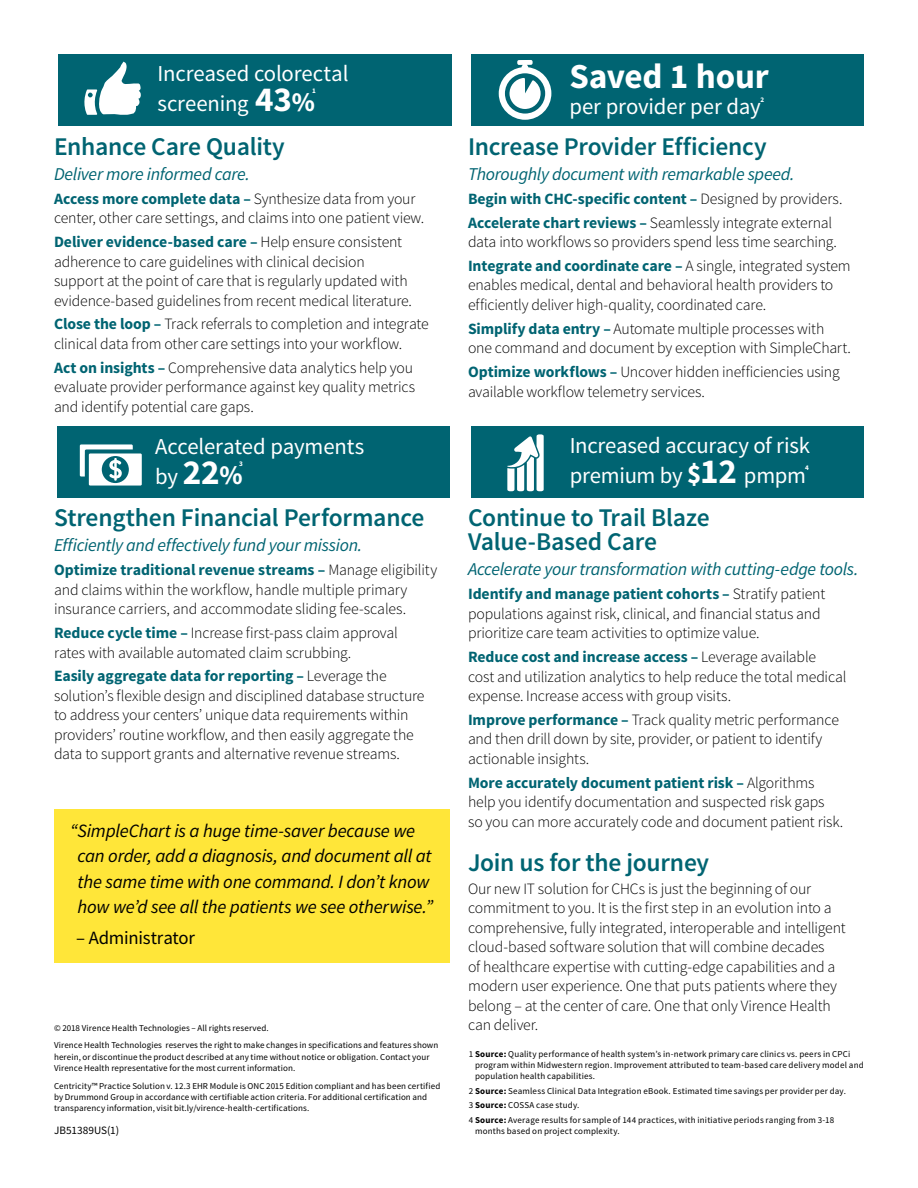
<style>
.page{position:relative;width:918px;height:1188px;background:#fff}
.page>*{position:absolute;margin:0;border:0;box-sizing:border-box;transform-origin:0 0}
.t1{font:700 35.1px "Source Sans Pro";letter-spacing:-.005em;color:#fff}
.t2{font:600 25.5px/24px "Source Sans Pro";letter-spacing:-.01em;color:#006472}
.t3{font:22.8px/29.7px "Source Sans Pro";letter-spacing:-.01em;color:#fff}
.t4{font:italic 18.75px/25.5px "Source Sans Pro";letter-spacing:-.015em;color:#000}
.t5{font:18.75px "Source Sans Pro";letter-spacing:-.015em;color:#000}
.t6{font:italic 18px "Source Sans Pro";letter-spacing:-.02em;color:#006472}
.t7{font:300 15.75px/19.5px "Source Sans Pro";letter-spacing:-.01em;color:#000}
.t8{font:700 15.75px/23.9px "Source Sans Pro";letter-spacing:-.005em;color:#006472}
.t9{font:11.25px "Source Sans Pro";letter-spacing:.005em;color:#000}
.t10{font:9px/11.2px "Source Sans Pro";letter-spacing:.015em;color:#000}
.t11{font:700 7.05px "Source Sans Pro";color:#fff}
.s1{font-weight:700;font-size:35.1px}
.s2{font-weight:700;font-size:27px}
.s3{font-weight:700;color:#006472}
.s4{font-weight:300;color:#000}
.s5{font-weight:700}
</style>
<div class="page">
<div style="left:57px;top:426px;width:393px;height:71px;background:#006472"></div>
<svg style="left:80px;top:444px;width:62px;height:42px"></svg>
<div style="left:471px;top:54px;width:393px;height:71px;background:#006472"></div>
<svg style="left:499px;top:60px;width:53px;height:60px"></svg>
<div style="left:54px;top:809px;width:396px;height:154px;background:#ffe639"></div>
<div style="left:59px;top:54px;width:393px;height:71px;background:#006472"></div>
<svg style="left:84px;top:62px;width:57px;height:53px"></svg>
<div style="left:471px;top:426px;width:393px;height:71px;background:#006472"></div>
<svg style="left:507px;top:434px;width:37px;height:57px"></svg>
<h3 class="t3" style="left:158px;top:60px;width:192px">Increased colorectal screening <span class="s1">43</span><span class="s2">%</span></h3>
<p class="t11" style="left:312px;top:86px;width:5px">1</p>
<h2 class="t2" style="left:54px;top:135px;width:232px">Enhance Care Quality</h2>
<p class="t6" style="left:54px;top:163px;width:197px">Deliver more informed care.</p>
<p class="t7" style="left:54px;top:189px;width:372px"><span class="s3">Access more complete data –</span> Synthesize data from your center, other care settings, and claims into one patient view.</p>
<p class="t7" style="left:54px;top:232px;width:360px"><span class="s3">Deliver evidence-based care –</span> Help ensure consistent adherence to care guidelines with clinical decision support at the point of care that is regularly updated with evidence-based guidelines from recent medical literature.</p>
<p class="t7" style="left:54px;top:315px;width:376px"><span class="s3">Close the loop –</span> Track referrals to completion and integrate clinical data from other care settings into your workflow.</p>
<p class="t7" style="left:54px;top:358px;width:363px"><span class="s3">Act on insights –</span> Comprehensive data analytics help you evaluate provider performance against key quality metrics and identify potential care gaps.</p>
<h3 class="t3" style="left:155px;top:432px;width:211px">Accelerated payments by <span class="s1">22</span><span class="s2">%</span></h3>
<p class="t11" style="left:239px;top:459px;width:5px">3</p>
<h2 class="t2" style="left:54px;top:507px;width:372px">Strengthen Financial Performance</h2>
<p class="t6" style="left:54px;top:534px;width:310px">Efficiently and effectively fund your mission.</p>
<p class="t7" style="left:54px;top:560px;width:385px"><span class="s3">Optimize traditional revenue streams –</span> Manage eligibility and claims within the workflow, handle multiple primary insurance carriers, and accommodate sliding fee-scales.</p>
<p class="t7" style="left:54px;top:623px;width:345px"><span class="s3">Reduce cycle time –</span> Increase first-pass claim approval rates with available automated claim scrubbing.</p>
<p class="t7" style="left:54px;top:666px;width:372px"><span class="s3">Easily aggregate data for reporting –</span> Leverage the solution’s flexible design and disciplined database structure to address your centers’ unique data requirements within providers’ routine workflow, and then easily aggregate the data to support grants and alternative revenue streams.</p>
<p class="t4" style="left:78px;top:818px;width:357px;text-indent:-7px">“SimpleChart is a huge time-saver because we can order, add a diagnosis, and document all at the same time with one command. I don’t know how we’d see all the patients we see otherwise.”</p>
<p class="t5" style="left:76px;top:926px;width:120px">– Administrator</p>
<p class="t10" style="left:54px;top:1019px;width:386px;line-height:17.7px">© 2018 Virence Health Technologies – All rights reserved.<br>Virence Health Technologies reserves the right to make changes in specifications and features shown</p>
<p class="t10" style="left:54px;top:1051px;width:377px">herein, or discontinue the product described at any time without notice or obligation. Contact your<br>Virence Health representative for the most current information.</p>
<p class="t10" style="left:54px;top:1080px;width:388px">Centricity™ Practice Solution v. 12.3 EHR Module is ONC 2015 Edition compliant and has been certified by Drummond Group in accordance with certifiable action criteria. For additional certification and transparency information, visit bit.ly/virence-health-certifications.</p>
<p class="t9" style="left:54px;top:1123px;width:67px">JB51389US(1)</p>
<h1 class="t1" style="left:569px;top:54px;width:201px">Saved 1 hour</h1>
<h3 class="t3" style="left:569px;top:92px;width:193px">per provider per day</h3>
<p class="t11" style="left:760px;top:95px;width:5px">2</p>
<h2 class="t2" style="left:468px;top:135px;width:300px">Increase Provider Efficiency</h2>
<p class="t6" style="left:468px;top:163px;width:328px">Thoroughly document with remarkable speed.</p>
<p class="t8" style="left:468px;top:187px;width:376px">Begin with CHC-specific content – <span class="s4">Designed by providers.<br></span>Accelerate chart reviews – <span class="s4">Seamlessly integrate external</span></p>
<p class="t7" style="left:468px;top:230px;width:384px;line-height:23.9px">data into workflows so providers spend less time searching.<br><span class="s3">Integrate and coordinate care –</span> A single, integrated system</p>
<p class="t7" style="left:468px;top:276px;width:367px">enables medical, dental and behavioral health providers to efficiently deliver high-quality, coordinated care.</p>
<p class="t7" style="left:468px;top:319px;width:385px"><span class="s3">Simplify data entry –</span> Automate multiple processes with one command and document by exception with SimpleChart.</p>
<p class="t7" style="left:468px;top:362px;width:373px"><span class="s3">Optimize workflows –</span> Uncover hidden inefficiencies using available workflow telemetry services.</p>
<h3 class="t3" style="left:570px;top:432px;width:242px;line-height:29.1px">Increased accuracy of risk premium by <span class="s2">$</span><span class="s1">12</span> pmpm</h3>
<p class="t11" style="left:805px;top:464px;width:5px">4</p>
<h2 class="t2" style="left:468px;top:507px;width:243px">Continue to Trail Blaze<br>Value-Based Care</h2>
<p class="t6" style="left:468px;top:558px;width:392px">Accelerate your transformation with cutting-edge tools.</p>
<p class="t7" style="left:468px;top:584px;width:359px"><span class="s3">Identify and manage patient cohorts –</span> Stratify patient populations against risk, clinical, and financial status and prioritize care team activities to optimize value.</p>
<p class="t7" style="left:468px;top:647px;width:380px"><span class="s3">Reduce cost and increase access –</span> Leverage available cost and utilization analytics to help reduce the total medical expense. Increase access with group visits.</p>
<p class="t7" style="left:468px;top:710px;width:372px"><span class="s3">Improve performance –</span> Track quality metric performance and then drill down by site, provider, or patient to identify actionable insights.</p>
<p class="t7" style="left:468px;top:773px;width:377px"><span class="s3">More accurately document patient risk –</span> Algorithms help you identify documentation and suspected risk gaps<br>so you can more accurately code and document patient risk.</p>
<h2 class="t2" style="left:468px;top:851px;width:243px">Join us for the journey</h2>
<p class="t7" style="left:468px;top:879px;width:379px">Our new IT solution for CHCs is just the beginning of our commitment to you. It is the first step in an evolution into a comprehensive, fully integrated, interoperable and intelligent cloud-based software solution that will combine decades<br>of healthcare expertise with cutting-edge capabilities and a modern user experience. One that puts patients where they belong – at the center of care. One that only Virence Health can deliver.</p>
<p class="t10" style="left:475px;top:1048px;width:390px;text-indent:-6px">1 <span class="s5">Source:</span> Quality performance of health system’s in-network primary care clinics vs. peers in CPCi program within Midwestern region. Improvement attributed to team-based care delivery model and population health capabilities.</p>
<p class="t10" style="left:469px;top:1084px;width:379px;line-height:14.5px">2 <span class="s5">Source:</span> Seamless Clinical Data Integration eBook. Estimated time savings per provider per day.<br>3 <span class="s5">Source:</span> COSSA case study.<br>4 <span class="s5">Source:</span> Average results for sample of 144 practices, with initiative periods ranging from 3-18</p>
<p class="t10" style="left:475px;top:1126px;width:146px">months based on project complexity.</p>
</div>
